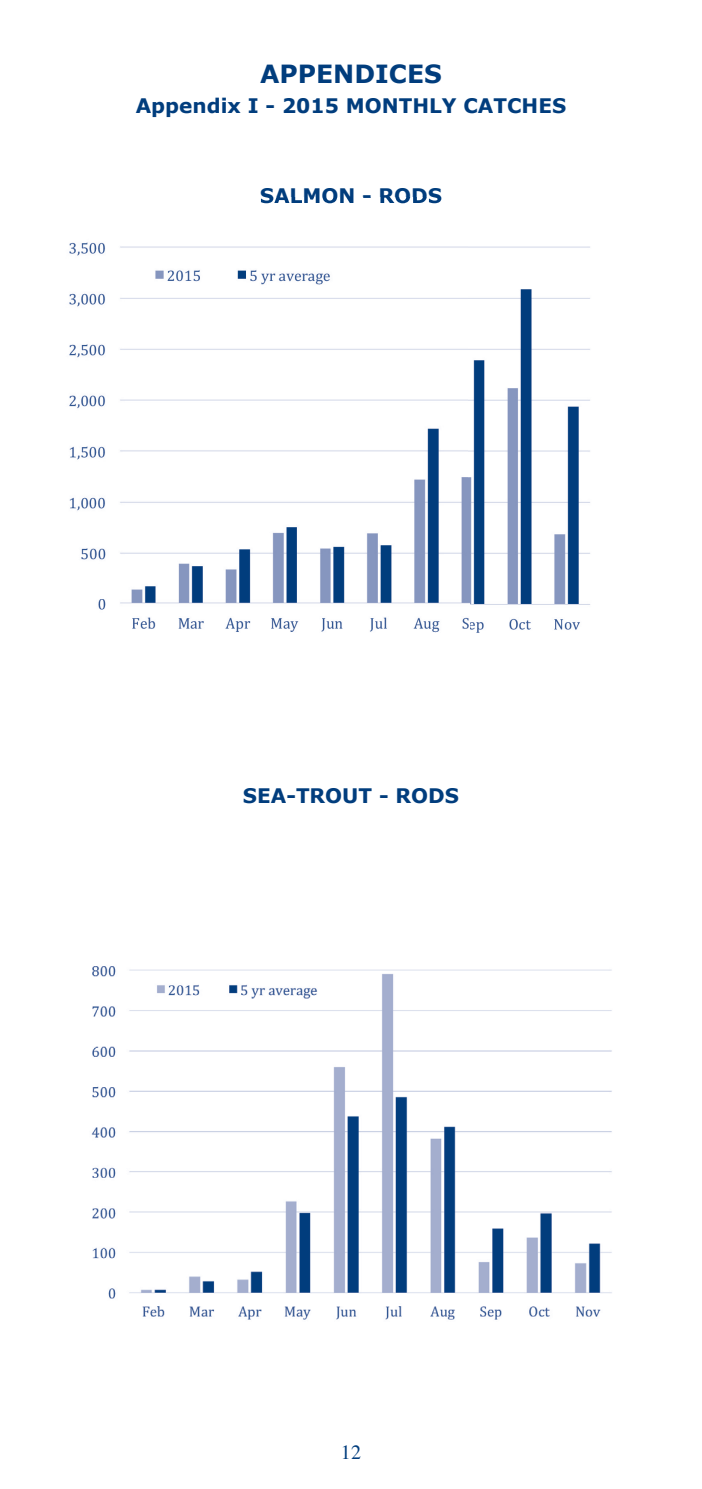
<style>
.page{position:relative;width:702px;height:1489px;background:#fff}
.page>*{position:absolute;margin:0;border:0;box-sizing:border-box;transform-origin:0 0}
.t1{font:700 25px "Verdana";color:#013d7d}
.t2{font:700 20px "Verdana";color:#013d7d}
.t3{font:700 20px "Verdana";color:#013d7d}
.t4{font:20px "Times";color:#013d7d}
</style>
<div class="page">
<img style="left:69px;top:198px;width:521px;height:435px">
<img style="left:261px;top:198px;width:180px;height:5px">
<img style="left:91px;top:966px;width:521px;height:354px">
<p class="t1" style="left:260px;top:58px;width:183px">APPENDICES</p>
<p class="t2" style="left:136px;top:93px;width:432px">Appendix I - 2015 MONTHLY CATCHES</p>
<p class="t3" style="left:260px;top:183px;width:184px">SALMON - RODS</p>
<p class="t2" style="left:243px;top:783px;width:217px">SEA-TROUT - RODS</p>
<p class="t4" style="left:341px;top:1433px;width:21px">12</p>
</div>
